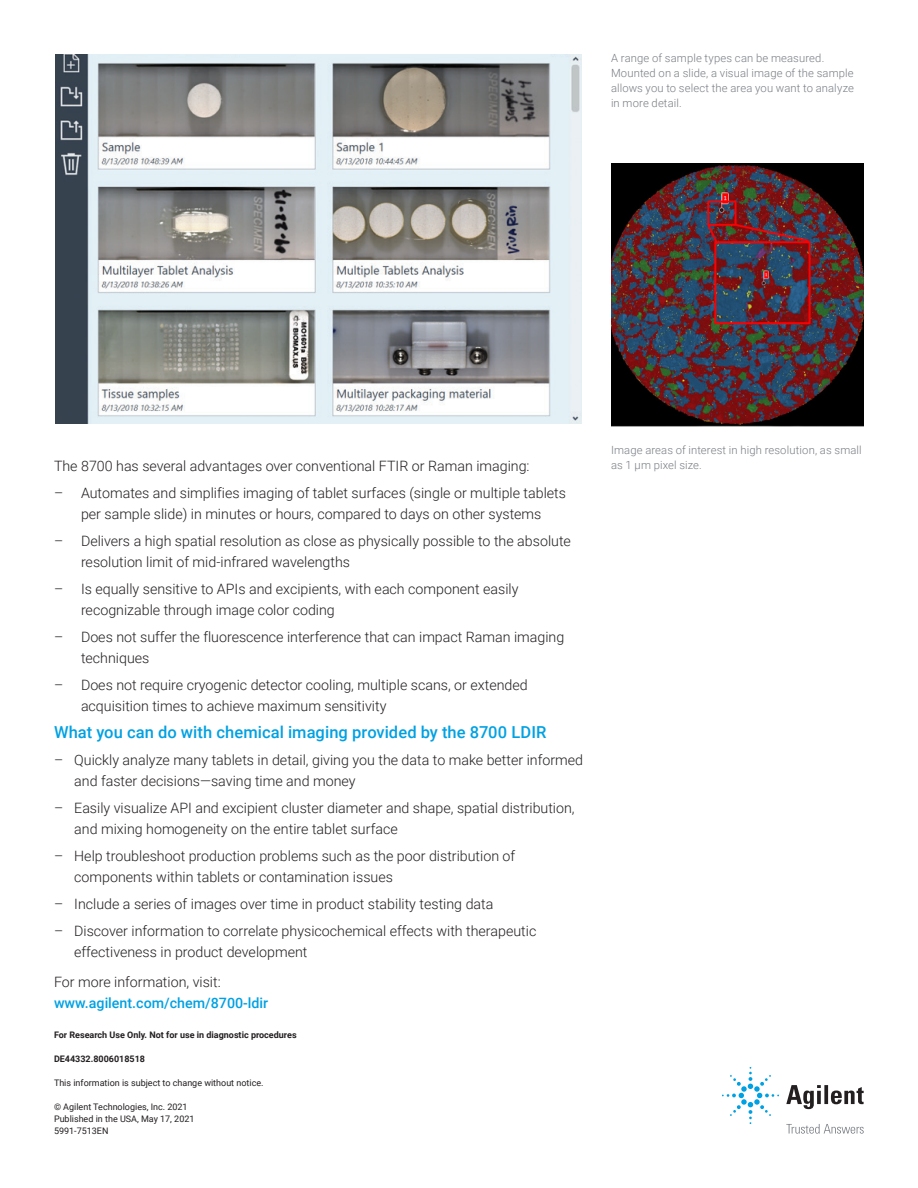
<style>
.page{position:relative;width:918px;height:1188px;background:#fff}
.page>*{position:absolute;margin:0;border:0;box-sizing:border-box;transform-origin:0 0}
.FLYER_subhead_blue{font:500 16.5px "Roboto";letter-spacing:.005em;color:#00a1e3}
.FLYER_text_black{font:300 14.25px/21px "Roboto";color:#231f20}
.FLYER_text_black-2{font:500 14.25px/21px "Roboto";color:#00a1e3}
.BROCHURE_caption_gra{font:300 11.25px/15px "Roboto";letter-spacing:.01em;color:#787d83}
.FLYER_caption_gray{font:300 11.25px/15px "Roboto";letter-spacing:.01em;color:#787d83}
.BROCHURE_Copyright{font:9px/12px "Roboto";color:#231f20}
.BROCHURE_regulatory{font:700 9px "Roboto";color:#231f20}
.s1{font-weight:300;color:#231f20}
</style>
<div class="page">
<img style="left:55px;top:54px;width:527px;height:369px">
<img style="left:611px;top:163px;width:253px;height:264px">
<svg style="left:786px;top:1085px;width:78px;height:24px"></svg>
<svg style="left:722px;top:1067px;width:57px;height:57px"></svg>
<svg style="left:786px;top:1124px;width:78px;height:10px"></svg>
<p class="BROCHURE_caption_gra" style="left:611px;top:51px;width:244px">A range of sample types can be measured.<br>Mounted on a slide, a visual image of the sample allows you to select the area you want to analyze in more detail.</p>
<p class="FLYER_text_black" style="left:54px;top:455px;width:477px">The 8700 has several advantages over conventional FTIR or Raman imaging:</p>
<p class="FLYER_text_black" style="left:54px;top:482px;width:514px;text-align:center">– Automates and simplifies imaging of tablet surfaces (single or multiple tablets per sample slide) in minutes or hours, compared to days on other systems</p>
<p class="FLYER_text_black" style="left:81px;top:530px;width:491px;text-indent:-27px">– Delivers a high spatial resolution as close as physically possible to the absolute resolution limit of mid-infrared wavelengths</p>
<p class="FLYER_text_black" style="left:81px;top:578px;width:439px;text-indent:-27px">– Is equally sensitive to APIs and excipients, with each component easily recognizable through image color coding</p>
<p class="FLYER_text_black" style="left:81px;top:626px;width:485px;text-indent:-27px">– Does not suffer the fluorescence interference that can impact Raman imaging techniques</p>
<p class="FLYER_text_black" style="left:81px;top:674px;width:448px;text-indent:-27px">– Does not require cryogenic detector cooling, multiple scans, or extended acquisition times to achieve maximum sensitivity</p>
<p class="FLYER_subhead_blue" style="left:54px;top:720px;width:494px">What you can do with chemical imaging provided by the 8700 LDIR</p>
<p class="FLYER_text_black" style="left:74px;top:749px;width:510px;text-indent:-20px">– Quickly analyze many tablets in detail, giving you the data to make better informed and faster decisions—saving time and money</p>
<p class="FLYER_text_black" style="left:74px;top:797px;width:502px;text-indent:-20px">– Easily visualize API and excipient cluster diameter and shape, spatial distribution, and mixing homogeneity on the entire tablet surface</p>
<p class="FLYER_text_black" style="left:74px;top:845px;width:443px;text-indent:-20px">– Help troubleshoot production problems such as the poor distribution of components within tablets or contamination issues</p>
<p class="FLYER_text_black" style="left:54px;top:893px;width:441px">– Include a series of images over time in product stability testing data</p>
<p class="FLYER_text_black" style="left:74px;top:920px;width:464px;text-indent:-20px">– Discover information to correlate physicochemical effects with therapeutic effectiveness in product development</p>
<p class="FLYER_text_black-2" style="left:54px;top:971px;width:216px"><span class="s1">For more information, visit: </span>www.agilent.com/chem/8700-ldir</p>
<p class="BROCHURE_regulatory" style="left:54px;top:1029px;width:244px">For Research Use Only. Not for use in diagnostic procedures</p>
<p class="BROCHURE_regulatory" style="left:54px;top:1053px;width:93px">DE44332.8006018518</p>
<p class="BROCHURE_Copyright" style="left:54px;top:1076px;width:211px">This information is subject to change without notice.</p>
<p class="BROCHURE_Copyright" style="left:54px;top:1100px;width:142px">© Agilent Technologies, Inc. 2021<br>Published in the USA, May 17, 2021<br>5991-7513EN</p>
<p class="FLYER_caption_gray" style="left:611px;top:442px;width:252px">Image areas of interest in high resolution, as small as 1 µm pixel size.</p>
</div>
